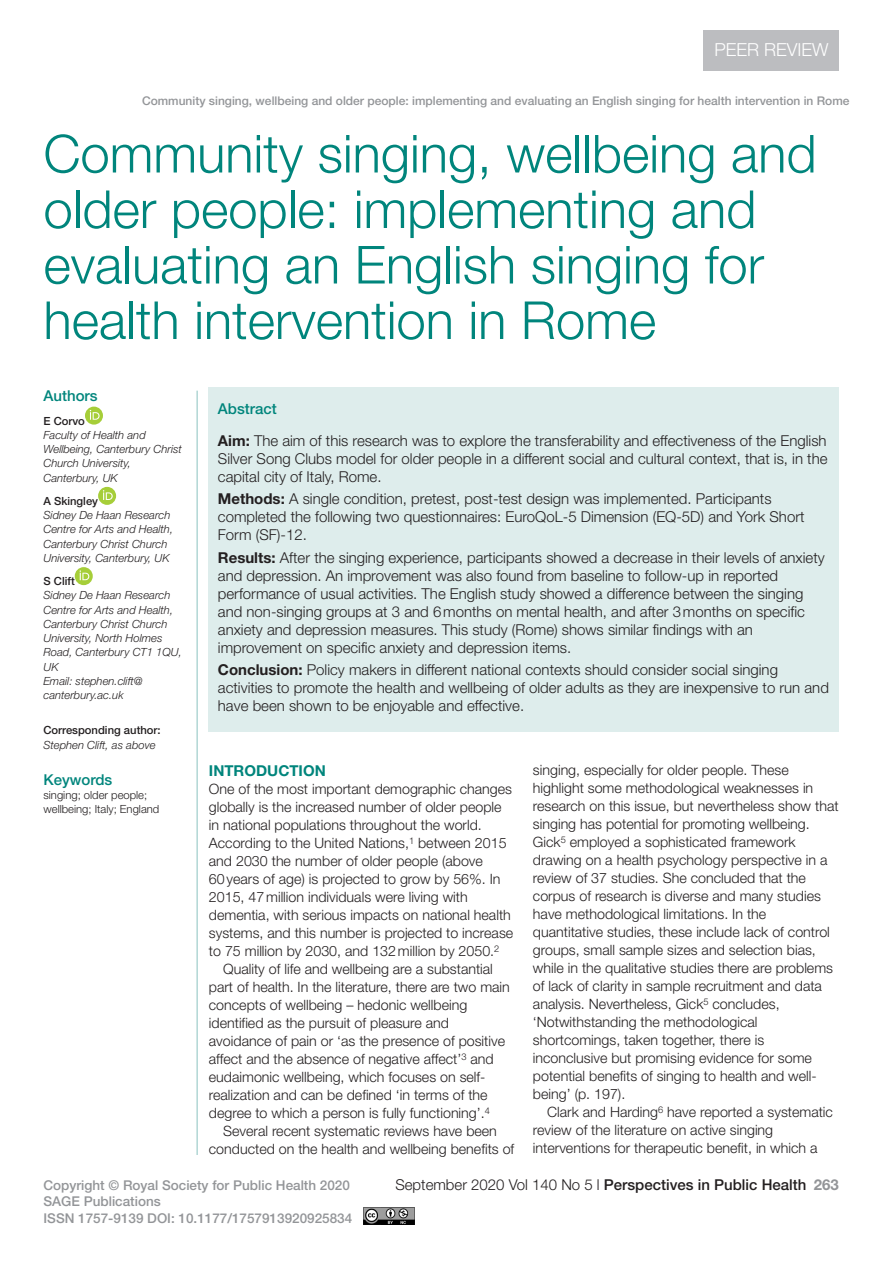
<style>
.page{position:relative;width:893px;height:1263px;background:#fff}
.page>*{position:absolute;margin:0;border:0;box-sizing:border-box;transform-origin:0 0}
.t1{font:300 52.5px/55.5px "Helvetica Neue LT Std";color:#00857c}
.t2{font:300 18px "Helvetica Neue LT Std";color:#fff}
.t3{font:300 15px/18px "Helvetica Neue LT Std";color:#231f20}
.t4{font:500 15px "Helvetica Neue LT Std";color:#231f20}
.t5{font:500 15px "Helvetica Neue LT Std";color:#00857c}
.t6{font:700 15px "Helvetica Neue LT Std";color:#00857c}
.t7{font:300 14.25px/18px "Helvetica Neue LT Std";color:#231f20}
.t8{font:500 13.5px/16.5px "Helvetica Neue LT Std";color:#939598}
.t9{font:500 12px "Helvetica Neue LT Std";color:#939598}
.t10{font:italic 300 11.25px/14.2px "Helvetica Neue LT Std";color:#231f20}
.t11{font:300 11.25px/14.2px "Helvetica Neue LT Std";color:#231f20}
.t12{font:500 11.25px "Helvetica Neue LT Std";color:#231f20}
.s1{font-weight:500;color:#00857c}
.s2{font-weight:700}
.s3{font-weight:300}
.s4{font-weight:700;color:#939598}
</style>
<div class="page">
<div style="left:704px;top:30px;width:135px;height:40px;background:#bcbdc0"></div>
<div style="left:209px;top:387px;width:630px;height:344px;background:#deedec"></div>
<div style="left:85px;top:407px;width:18px;height:18px;background:#a6ce39;border-radius:50%"></div>
<svg style="left:90px;top:410px;width:10px;height:10px"></svg>
<div style="left:98px;top:487px;width:18px;height:18px;background:#a6ce39;border-radius:50%"></div>
<svg style="left:103px;top:490px;width:10px;height:10px"></svg>
<svg style="left:75px;top:567px;width:18px;height:18px"></svg>
<svg style="left:80px;top:570px;width:9px;height:10px"></svg>
<hr style="left:197px;top:391px;width:1px;height:764px;background:#8ac2bf">
<img style="left:363px;top:1207px;width:51px;height:17px">
<p class="t2" style="left:714px;top:39px;width:116px">PEER REVIEW</p>
<p class="t9" style="left:142px;top:93px;width:709px">Community singing, wellbeing and older people: implementing and evaluating an English singing for health intervention in Rome</p>
<h1 class="t1" style="left:44px;top:125px;width:775px">Community singing, wellbeing and older people: implementing and evaluating an English singing for health intervention in Rome</h1>
<p class="t5" style="left:44px;top:387px;width:56px">Authors</p>
<p class="t12" style="left:44px;top:414px;width:43px">E Corvo</p>
<p class="t10" style="left:44px;top:428px;width:140px">Faculty of Health and<br>Wellbeing, Canterbury Christ<br>Church University,<br>Canterbury, UK</p>
<p class="t12" style="left:44px;top:494px;width:56px">A Skingley</p>
<p class="t10" style="left:44px;top:508px;width:131px">Sidney De Haan Research<br>Centre for Arts and Health,<br>Canterbury Christ Church<br>University, Canterbury, UK</p>
<p class="t12" style="left:44px;top:574px;width:33px">S Clift</p>
<p class="t10" style="left:44px;top:588px;width:140px">Sidney De Haan Research<br>Centre for Arts and Health,<br>Canterbury Christ Church<br>University, North Holmes<br>Road, Canterbury CT1 1QU,<br>UK<br>Email: stephen.clift@ canterbury.ac.uk</p>
<p class="t12" style="left:44px;top:724px;width:119px">Corresponding author:</p>
<p class="t10" style="left:44px;top:737px;width:114px">Stephen Clift, as above</p>
<p class="t5" style="left:44px;top:770px;width:70px">Keywords</p>
<p class="t11" style="left:44px;top:787px;width:117px">singing; older people; wellbeing; Italy; England</p>
<p class="t3" style="left:218px;top:393px;width:610px;line-height:31.5px"><span class="s1">Abstract<br></span><span class="s2">Aim:</span> The aim of this research was to explore the transferability and effectiveness of the English</p>
<p class="t3" style="left:218px;top:449px;width:611px">Silver Song Clubs model for older people in a different social and cultural context, that is, in the capital city of Italy, Rome.</p>
<p class="t3" style="left:218px;top:489px;width:588px"><span class="s2">Methods:</span> A single condition, pretest, post-test design was implemented. Participants completed the following two questionnaires: EuroQoL-5 Dimension (EQ-5D) and York Short<br>Form (SF)-12.</p>
<p class="t3" style="left:218px;top:548px;width:608px"><span class="s2">Results:</span> After the singing experience, participants showed a decrease in their levels of anxiety and depression. An improvement was also found from baseline to follow-up in reported performance of usual activities. The English study showed a difference between the singing and non-singing groups at 3 and 6months on mental health, and after 3months on specific anxiety and depression measures. This study (Rome) shows similar findings with an improvement on specific anxiety and depression items.</p>
<p class="t3" style="left:218px;top:660px;width:612px"><span class="s2">Conclusion:</span> Policy makers in different national contexts should consider social singing activities to promote the health and wellbeing of older adults as they are inexpensive to run and have been shown to be enjoyable and effective.</p>
<p class="t6" style="left:209px;top:761px;width:118px">Introduction</p>
<p class="t7" style="left:209px;top:779px;width:305px">One of the most important demographic changes</p>
<p class="t7" style="left:209px;top:797px;width:294px">globally is the increased number of older people</p>
<p class="t7" style="left:209px;top:815px;width:274px">in national populations throughout the world.</p>
<p class="t7" style="left:209px;top:833px;width:299px">According to the United Nations,<sup>1</sup> between 2015</p>
<p class="t7" style="left:209px;top:851px;width:276px">and 2030 the number of older people (above</p>
<p class="t7" style="left:209px;top:869px;width:293px">60years of age) is projected to grow by 56%. In</p>
<p class="t7" style="left:209px;top:887px;width:260px">2015, 47million individuals were living with</p>
<p class="t7" style="left:209px;top:905px;width:303px">dementia, with serious impacts on national health</p>
<p class="t7" style="left:209px;top:923px;width:306px">systems, and this number is projected to increase</p>
<p class="t7" style="left:209px;top:941px;width:292px">to 75 million by 2030, and 132million by 2050.<sup>2</sup></p>
<p class="t7" style="left:223px;top:959px;width:271px">Quality of life and wellbeing are a substantial</p>
<p class="t7" style="left:209px;top:977px;width:302px">part of health. In the literature, there are two main</p>
<p class="t7" style="left:209px;top:995px;width:260px">concepts of wellbeing – hedonic wellbeing</p>
<p class="t7" style="left:209px;top:1013px;width:242px">identified as the pursuit of pleasure and</p>
<p class="t7" style="left:209px;top:1031px;width:298px">avoidance of pain or ‘as the presence of positive</p>
<p class="t7" style="left:209px;top:1049px;width:286px">affect and the absence of negative affect’<sup>3</sup> and</p>
<p class="t7" style="left:209px;top:1067px;width:278px">eudaimonic wellbeing, which focuses on self-</p>
<p class="t7" style="left:209px;top:1085px;width:280px">realization and can be defined ‘in terms of the</p>
<p class="t7" style="left:209px;top:1103px;width:282px">degree to which a person is fully functioning’.<sup>4</sup></p>
<p class="t7" style="left:223px;top:1121px;width:275px">Several recent systematic reviews have been</p>
<p class="t7" style="left:209px;top:1139px;width:307px">conducted on the health and wellbeing benefits of</p>
<p class="t7" style="left:533px;top:761px;width:307px">singing, especially for older people. These highlight some methodological weaknesses in research on this issue, but nevertheless show that singing has potential for promoting wellbeing.<br>Gick<sup>5</sup> employed a sophisticated framework drawing on a health psychology perspective in a review of 37 studies. She concluded that the corpus of research is diverse and many studies have methodological limitations. In the quantitative studies, these include lack of control groups, small sample sizes and selection bias, while in the qualitative studies there are problems of lack of clarity in sample recruitment and data analysis. Nevertheless, Gick<sup>5</sup> concludes, ‘Notwithstanding the methodological shortcomings, taken together, there is inconclusive but promising evidence for some potential benefits of singing to health and well&shy;being’ (p. 197).</p>
<p class="t7" style="left:533px;top:1103px;width:302px;text-indent:14px">Clark and Harding<sup>6</sup> have reported a systematic review of the literature on active singing interventions for therapeutic benefit, in which a</p>
<p class="t8" style="left:44px;top:1177px;width:308px">Copyright © Royal Society for Public Health 2020</p>
<p class="t4" style="left:395px;top:1175px;width:445px"><span class="s3">September 2020 Vol 140 No 5 l</span> Perspectives in Public Health <span class="s4">263</span></p>
<p class="t8" style="left:44px;top:1193px;width:310px">SAGE Publications<br>ISSN 1757-9139 DOI: 10.1177/1757913920925834</p>
</div>
